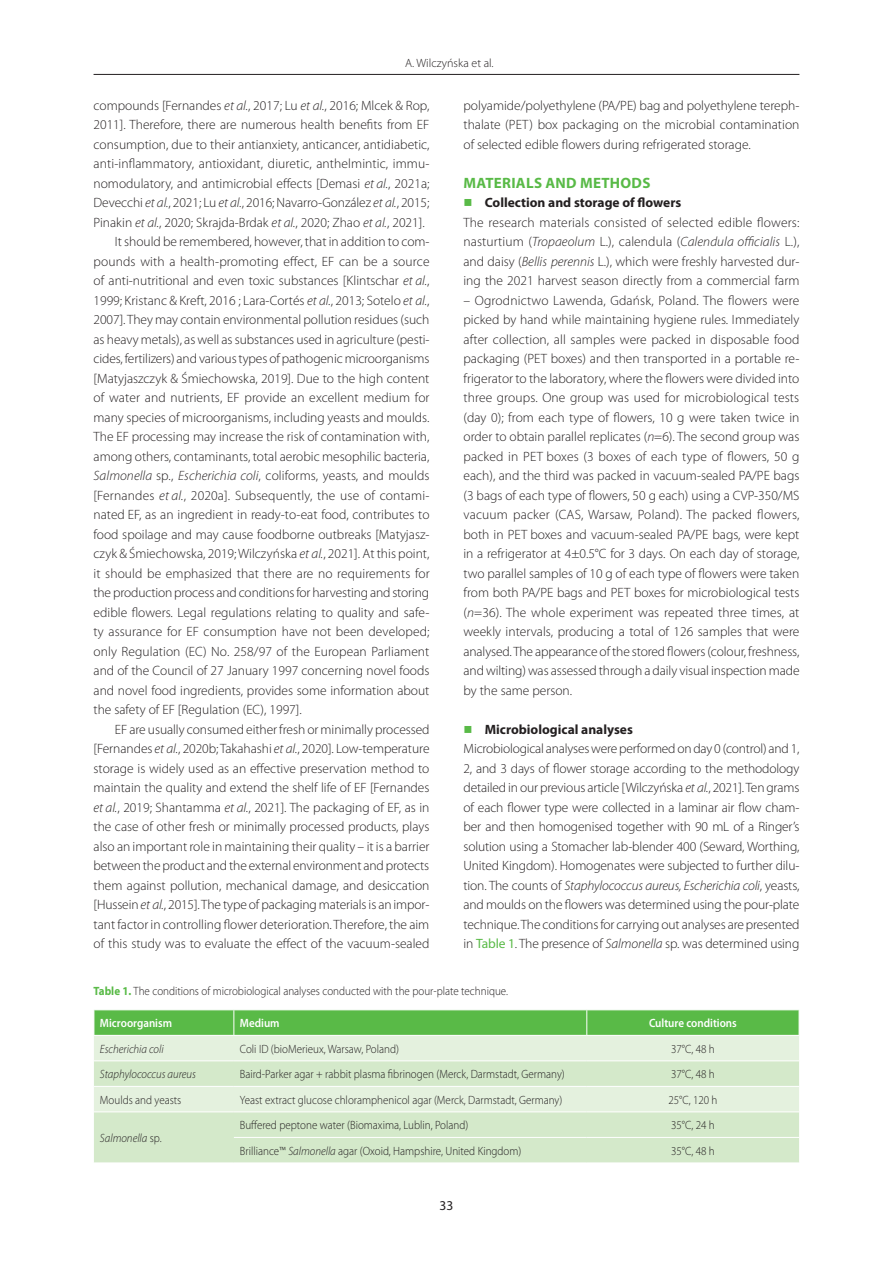
<style>
.page{position:relative;width:893px;height:1263px;background:#fff}
.page>*{position:absolute;margin:0;border:0;box-sizing:border-box;transform-origin:0 0}
._12_Srodtytul_1{font:700 15px "Myriad Pro";letter-spacing:.02em;color:#59ba47}
._08_Tekst{font:300 13.5px/19.5px "Myriad Pro";color:#231f20;text-align:justify}
._08_Tekst_bez_wcieci{font:300 13.5px/19.5px "Myriad Pro";letter-spacing:-.005em;color:#231f20;text-align:justify}
._12_Srodtytul_2{font:700 13.5px "Myriad Pro";color:#231f20}
.t1{font:13.5px "Myriad Pro";color:#231f20}
._13_Tabela_tekst{font:300 12px "Myriad Pro";color:#231f20;scale:.92 1}
._13_Tabela_tytul{font:300 12px "Myriad Pro";color:#231f20;scale:.92 1}
._13_Tabela_tekst-2{font:italic 300 12px "Myriad Pro";color:#231f20;scale:.92 1}
._13_Tabela_naglowek{font:600 12px "Myriad Pro";color:#fff;scale:.92 1}
._13_Tabela_tytul-2{font:300 12px "Myriad Pro";color:#231f20}
.s1{font-style:italic}
.s2{font-family:"Newspaper Pi";font-weight:400;color:#59ba47}
.s3{font-weight:400;color:#59ba47}
.s4{font-weight:700;color:#59ba47}
.s5{font-style:normal}
</style>
<div class="page">
<hr style="left:94px;top:74px;width:705px;height:1px;background:#231f20">
<div style="left:94px;top:1036px;width:705px;height:24px;background:#e4f1de"></div>
<svg style="left:94px;top:1061px;width:705px;height:101px;background:#d8ebcf"></svg>
<hr style="left:94px;top:1086px;width:140px;height:1px;background:#fff">
<hr style="left:234px;top:1086px;width:353px;height:1px;background:#fff">
<hr style="left:587px;top:1086px;width:212px;height:1px;background:#fff">
<hr style="left:94px;top:1111px;width:140px;height:1px;background:#fff">
<hr style="left:234px;top:1111px;width:353px;height:1px;background:#fff">
<hr style="left:587px;top:1111px;width:212px;height:1px;background:#fff">
<hr style="left:234px;top:1137px;width:353px;height:1px;background:#fff">
<hr style="left:587px;top:1137px;width:212px;height:1px;background:#fff">
<svg style="left:94px;top:1010px;width:705px;height:25px;background:#5cbb4b"></svg>
<p class="_13_Tabela_tytul-2" style="left:405px;top:56px;width:90px">A. Wilczyńska et al.</p>
<p class="_08_Tekst" style="left:94px;top:95px;width:337px">compounds [Fernandes <span class="s1">et al.</span>, 2017; Lu <span class="s1">et al.</span>, 2016; Mlcek &amp; Rop, 2011]. Therefore, there are numerous health benefits from EF consumption, due to their antianxiety, anticancer, antidiabetic, anti-inflammatory, antioxidant, diuretic, anthelmintic, immu&shy;nomodulatory, and antimicrobial effects [Demasi <span class="s1">et al.</span>, 2021a; Devecchi <span class="s1">et al.</span>, 2021; Lu <span class="s1">et al.</span>, 2016; Navarro-González <span class="s1">et al.</span>, 2015; Pinakin <span class="s1">et al.</span>, 2020; Skrajda-Brdak <span class="s1">et al.</span>, 2020; Zhao <span class="s1">et al.</span>, 2021].</p>
<p class="_08_Tekst" style="left:94px;top:232px;width:338px;text-indent:21px">It should be remembered, however, that in addition to com&shy;pounds with a health-promoting effect, EF can be a source of anti-nutritional and even toxic substances [Klintschar <span class="s1">et al.</span>, 1999; Kristanc &amp; Kreft, 2016 ; Lara-Cortés <span class="s1">et al.</span>, 2013; Sotelo <span class="s1">et al.</span>, 2007]. They may contain environmental pollution residues (such as heavy metals), as well as substances used in agriculture (pesti&shy;cides, fertilizers) and various types of pathogenic microorganisms [Matyjaszczyk &amp; Śmiechowska, 2019]. Due to the high content of water and nutrients, EF provide an excellent medium for many species of microorganisms, including yeasts and moulds.<br>The EF processing may increase the risk of contamination with, among others, contaminants, total aerobic mesophilic bacteria, <span class="s1">Salmonella</span> sp<span class="s1">.</span>, <span class="s1">Escherichia coli</span>, coliforms, yeasts, and moulds [Fernandes <span class="s1">et al.</span>, 2020a]. Subsequently, the use of contami&shy;nated EF, as an ingredient in ready-to-eat food, contributes to food spoilage and may cause foodborne outbreaks [Matyjasz&shy;czyk &amp; Śmiechowska, 2019; Wilczyńska <span class="s1">et al.</span>, 2021]. At this point, it should be emphasized that there are no requirements for the production process and conditions for harvesting and storing edible flowers. Legal regulations relating to quality and safe&shy;ty assurance for EF consumption have not been developed; only Regulation (EC) No. 258/97 of the European Parliament and of the Council of 27 January 1997 concerning novel foods and novel food ingredients, provides some information about the safety of EF [Regulation (EC), 1997].</p>
<p class="_08_Tekst" style="left:94px;top:719px;width:338px;text-indent:21px">EF are usually consumed either fresh or minimally processed [Fernandes <span class="s1">et al.</span>, 2020b; Takahashi <span class="s1">et al.</span>, 2020]. Low-temperature storage is widely used as an effective preservation method to maintain the quality and extend the shelf life of EF [Fernandes <span class="s1">et al.</span>, 2019; Shantamma <span class="s1">et al.</span>, 2021]. The packaging of EF, as in the case of other fresh or minimally processed products, plays also an important role in maintaining their quality – it is a barrier between the product and the external environment and protects them against pollution, mechanical damage, and desiccation [Hussein <span class="s1">et al.</span>, 2015]. The type of packaging materials is an impor&shy;tant factor in controlling flower deterioration. Therefore, the aim of this study was to evaluate the effect of the vacuum-sealed</p>
<p class="_08_Tekst" style="left:463px;top:95px;width:337px">polyamide/polyethylene (PA/PE) bag and polyethylene tereph&shy;thalate (PET) box packaging on the microbial contamination of selected edible flowers during refrigerated storage.</p>
<p class="_12_Srodtytul_1" style="left:463px;top:173px;width:188px">MATERIALS AND METHODS</p>
<p class="_12_Srodtytul_2" style="left:463px;top:194px;width:219px"><span class="s2">r</span> Collection and storage of flowers</p>
<p class="_08_Tekst_bez_wcieci" style="left:463px;top:212px;width:337px">The research materials consisted of selected edible flowers: nasturtium (<span class="s1">Tropaeolum</span> L.), calendula (<span class="s1">Calendula officialis</span> L.), and daisy (<span class="s1">Bellis perennis</span> L.), which were freshly harvested dur&shy;ing the 2021 harvest season directly from a commercial farm</p>
<p class="_08_Tekst_bez_wcieci" style="left:463px;top:290px;width:338px">– Ogrodnictwo Lawenda, Gdańsk, Poland. The flowers were picked by hand while maintaining hygiene rules. Immediately after collection, all samples were packed in disposable food packaging (PET boxes) and then transported in a portable re&shy;frigerator to the laboratory, where the flowers were divided into three groups. One group was used for microbiological tests (day 0); from each type of flowers, 10 g were taken twice in order to obtain parallel replicates (<span class="s1">n</span>=6). The second group was packed in PET boxes (3 boxes of each type of flowers, 50 g each), and the third was packed in vacuum-sealed PA/PE bags (3 bags of each type of flowers, 50 g each) using a CVP-350/MS vacuum packer (CAS, Warsaw, Poland). The packed flowers, both in PET boxes and vacuum-sealed PA/PE bags, were kept in a refrigerator at 4±0.5°C for 3 days. On each day of storage, two parallel samples of 10 g of each type of flowers were taken from both PA/PE bags and PET boxes for microbiological tests (<span class="s1">n</span>=36). The whole experiment was repeated three times, at weekly intervals, producing a total of 126 samples that were analysed. The appearance of the stored flowers (colour, freshness, and wilting) was assessed through a daily visual inspection made by the same person.</p>
<p class="_12_Srodtytul_2" style="left:463px;top:720px;width:171px"><span class="s2">r</span> Microbiological analyses</p>
<p class="_08_Tekst_bez_wcieci" style="left:463px;top:739px;width:337px">Microbiological analyses were performed on day 0 (control) and 1, 2, and 3 days of flower storage according to the methodology detailed in our previous article [Wilczyńska <span class="s1">et al.</span>, 2021]. Ten grams of each flower type were collected in a laminar air flow cham&shy;ber and then homogenised together with 90 mL of a Ringer’s solution using a Stomacher lab-blender 400 (Seward, Worthing, United Kingdom). Homogenates were subjected to further dilu&shy;tion. The counts of <span class="s1">Staphylococcus aureus, Escherichia coli</span>, yeasts, and moulds on the flowers was determined using the pour-plate technique. The conditions for carrying out analyses are presented in <span class="s3">Table 1</span>. The presence of <span class="s1">Salmonella</span> sp. was determined using</p>
<p class="_13_Tabela_tytul" style="left:94px;top:984px;width:452px"><span class="s4">Table 1.</span> The conditions of microbiological analyses conducted with the pour-plate technique.</p>
<p class="_13_Tabela_naglowek" style="left:100px;top:1015px;width:80px">Microorganism</p>
<p class="_13_Tabela_naglowek" style="left:240px;top:1015px;width:45px">Medium</p>
<p class="_13_Tabela_naglowek" style="left:649px;top:1015px;width:97px">Culture conditions</p>
<p class="_13_Tabela_tekst-2" style="left:100px;top:1041px;width:71px">Escherichia coli</p>
<p class="_13_Tabela_tekst" style="left:240px;top:1041px;width:175px">Coli ID (bioMerieux, Warsaw, Poland)</p>
<p class="_13_Tabela_tekst" style="left:671px;top:1041px;width:49px">37°C, 48 h</p>
<p class="_13_Tabela_tekst-2" style="left:100px;top:1067px;width:106px">Staphylococcus aureus</p>
<p class="_13_Tabela_tekst" style="left:240px;top:1067px;width:355px">Baird-Parker agar + rabbit plasma fibrinogen (Merck, Darmstadt, Germany)</p>
<p class="_13_Tabela_tekst" style="left:671px;top:1067px;width:49px">37°C, 48 h</p>
<p class="_13_Tabela_tekst" style="left:100px;top:1092px;width:90px">Moulds and yeasts</p>
<p class="_13_Tabela_tekst" style="left:240px;top:1092px;width:352px">Yeast extract glucose chloramphenicol agar (Merck, Darmstadt, Germany)</p>
<p class="_13_Tabela_tekst" style="left:668px;top:1092px;width:55px">25°C, 120 h</p>
<p class="_13_Tabela_tekst-2" style="left:100px;top:1131px;width:69px">Salmonella <span class="s5">sp.</span></p>
<p class="_13_Tabela_tekst" style="left:240px;top:1118px;width:250px">Buffered peptone water (Biomaxima, Lublin, Poland)</p>
<p class="_13_Tabela_tekst" style="left:671px;top:1118px;width:49px">35°C, 24 h</p>
<p class="_13_Tabela_tekst" style="left:240px;top:1143px;width:308px">Brilliance™ <span class="s1">Salmonella</span> agar (Oxoid, Hampshire, United Kingdom)</p>
<p class="_13_Tabela_tekst" style="left:671px;top:1143px;width:49px">35°C, 48 h</p>
<p class="t1" style="left:440px;top:1197px;width:15px">33</p>
</div>
